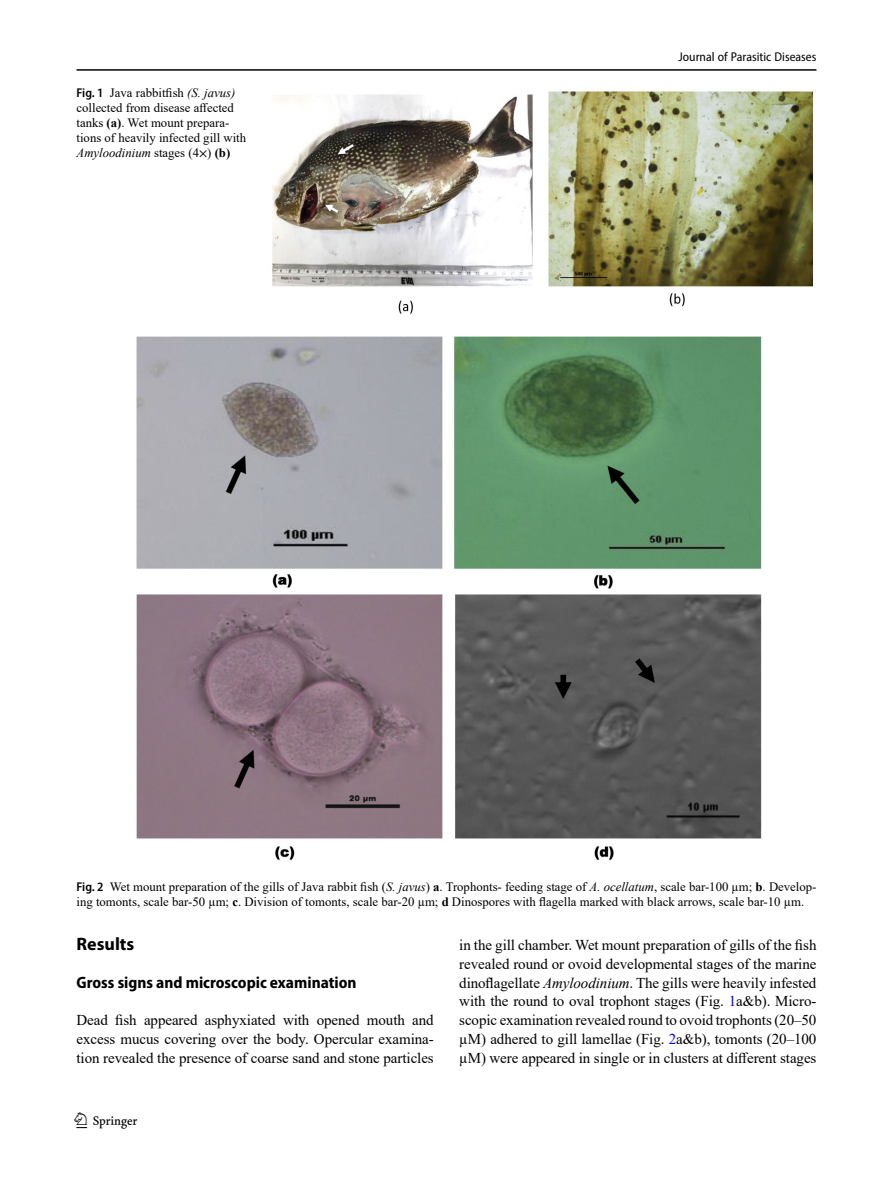
<style>
.page{position:relative;width:893px;height:1187px;background:#fff}
.page>*{position:absolute;margin:0;border:0;box-sizing:border-box;transform-origin:0 0}
.t1{font:22.5px "Springnew";color:#000}
.Head_1{font:700 18px "Myriad Pro";color:#000}
.Head_2_After_1{font:700 semi-condensed 16.5px "Myriad Pro";color:#000}
.Body_Text{font:15px/18.8px "Times New Roman";letter-spacing:-.005em;color:#000;text-align:justify}
.Figure_Caption{font:12.75px/15px "Times New Roman";color:#000}
.Figure_Caption_Side{font:12.75px/15px "Times New Roman";color:#000}
.t2{font:semi-condensed 12.75px "Myriad Pro";color:#000}
.s1{font-family:"Myriad Pro";font-weight:600;font-stretch:semi-condensed}
.s2{font-style:italic}
.s3{font-weight:700}
.s4{font-family:"STIX"}
.s5{color:#00f}
</style>
<div class="page">
<hr style="left:77px;top:69px;width:739px;height:2px;background:#000">
<img style="left:136px;top:336px;width:625px;height:524px">
<img style="left:272px;top:91px;width:542px;height:223px">
<p class="Figure_Caption_Side" style="left:77px;top:84px;width:171px"><span class="s1">Fig. 1</span> Java rabbitfish <span class="s2">(S. javus) </span>collected from disease affected tanks <span class="s3">(a)</span>. Wet mount prepara&shy;tions of heavily infected gill with<br><span class="s2">Amyloodinium</span> stages (4<span class="s4">×</span>) <span class="s3">(b)</span></p>
<p class="t2" style="left:679px;top:49px;width:139px">Journal of Parasitic Diseases</p>
<p class="Figure_Caption" style="left:77px;top:879px;width:741px"><span class="s1">Fig. 2</span> Wet mount preparation of the gills of Java rabbit fish (<span class="s2">S. javus</span>) <span class="s3">a</span>. Trophonts- feeding stage of <span class="s2">A. ocellatum</span>, scale bar-100 µm; <span class="s3">b</span>. Develop&shy;ing tomonts, scale bar-50 µm; <span class="s3">c</span>. Division of tomonts, scale bar-20 µm; <span class="s3">d</span> Dinospores with flagella marked with black arrows, scale bar-10 µm.</p>
<p class="Head_1" style="left:77px;top:932px;width:59px">Results</p>
<p class="Head_2_After_1" style="left:77px;top:971px;width:282px">Gross signs and microscopic examination</p>
<p class="Body_Text" style="left:77px;top:1010px;width:359px">Dead fish appeared asphyxiated with opened mouth and excess mucus covering over the body. Opercular examina&shy;tion revealed the presence of coarse sand and stone particles</p>
<h1 class="t1" style="left:77px;top:1107px;width:63px">1 3</h1>
<p class="Body_Text" style="left:459px;top:935px;width:359px">in the gill chamber. Wet mount preparation of gills of the fish revealed round or ovoid developmental stages of the marine dinoflagellate <span class="s2">Amyloodinium</span>. The gills were heavily infested with the round to oval trophont stages (Fig. <span class="s5">1</span>a&amp;b). Micro&shy;scopic examination revealed round to ovoid trophonts (20–50 µM) adhered to gill lamellae (Fig. <span class="s5">2</span>a&amp;b), tomonts (20–100 µM) were appeared in single or in clusters at different stages</p>
</div>
